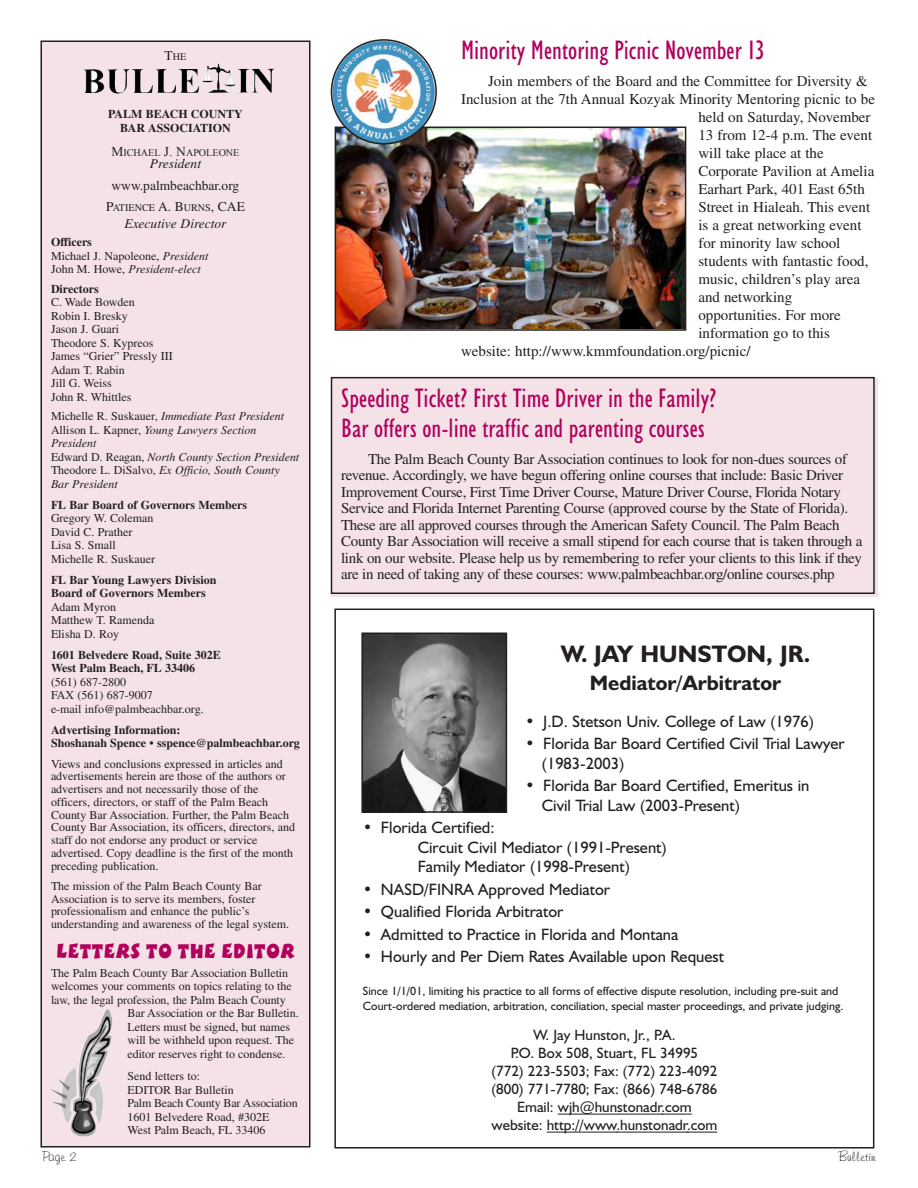
<style>
.page{position:relative;width:918px;height:1188px;background:#fff}
.page>*{position:absolute;margin:0;border:0;box-sizing:border-box;transform-origin:0 0}
.t1{font:condensed 27px/30px "Humanist 521 BT";color:#b1015c}
.t2{font:700 24px "Humanist 521 BT";color:#231f20}
.t3{font:700 21px "Humanist 521 BT";color:#231f20}
.t4{font:21px "Boink LET Plain";color:#b1015c}
.t5{font:16.5px/19.5px "Humanist 521 BT";color:#231f20}
.t6{font:15px/16.5px "Times";letter-spacing:-.02em;color:#231f20}
.t7{font:15px "Times";color:#231f20}
.t8{font:15px/18px "Humanist 521 BT";color:#231f20;text-align:center}
.t9{font:italic 13.5px "Times";color:#231f20}
.t10{font:13.5px "Times";color:#231f20}
.t11{font:13.5px "Freehand 591 BT Regular A";color:#231f20}
.t12{font:12px/13.5px "Times";color:#231f20}
.t13{font:700 12px/13.5px "Times";color:#231f20}
.t14{font:12px/14.4px "Humanist 521 BT";color:#231f20}
.t15{font:italic 12px/13.5px "Times";color:#231f20}
.t16{font:10.2px "Times";color:#231f20}
.t17{font:10.2px "Times New Roman";color:#231f20}
.s1{font-size:13.5px}
.s2{font-weight:700}
.s3{font-style:italic}
.s4{font-style:normal}
</style>
<div class="page">
<div style="left:41px;top:41px;width:269px;height:1106px;background:#f5e2e7"></div>
<div style="left:40px;top:40px;width:270px;height:1108px;border:2px solid #231f20"></div>
<img style="left:50px;top:1009px;width:62px;height:127px">
<img style="left:83px;top:63px;width:192px;height:31px">
<img style="left:338px;top:130px;width:345px;height:198px">
<div style="left:335px;top:127px;width:351px;height:204px;border:2px solid #231f20"></div>
<img style="left:331px;top:39px;width:106px;height:106px">
<hr style="left:558px;top:1114px;width:105px;height:1px;background:#231f20">
<hr style="left:662px;top:1114px;width:30px;height:1px;background:#231f20">
<hr style="left:547px;top:1132px;width:71px;height:1px;background:#231f20">
<hr style="left:616px;top:1132px;width:73px;height:1px;background:#231f20">
<hr style="left:687px;top:1132px;width:30px;height:1px;background:#231f20">
<svg style="left:330px;top:376px;width:545px;height:438px"></svg>
<p class="t16" style="left:165px;top:53px;width:23px"><span class="s1">T</span>HE</p>
<p class="t13" style="left:108px;top:107px;width:136px;line-height:14.4px;text-align:center">PALM BEACH COUNTY<br>BAR ASSOCIATION</p>
<p class="t17" style="left:112px;top:147px;width:129px"><span class="s1">M</span>ICHAEL <span class="s1">J. N</span>APOLEONE</p>
<p class="t9" style="left:150px;top:159px;width:53px">President</p>
<p class="t10" style="left:112px;top:180px;width:129px">www.palmbeachbar.org</p>
<p class="t16" style="left:106px;top:204px;width:140px"><span class="s1">P</span>ATIENCE <span class="s1">A. B</span>URNS<span class="s1">, CAE</span></p>
<p class="t9" style="left:124px;top:219px;width:104px">Executive Director</p>
<p class="t12" style="left:51px;top:237px;width:159px"><span class="s2">Officers<br></span>Michael J. Napoleone, <span class="s3">President<br></span>John M. Howe, <span class="s3">President-elect</span></p>
<p class="t13" style="left:51px;top:283px;width:49px">Directors</p>
<p class="t12" style="left:51px;top:297px;width:123px">C. Wade Bowden<br>Robin I. Bresky<br>Jason J. Guari<br>Theodore S. Kypreos<br>James “Grier” Pressly III<br>Adam T. Rabin<br>Jill G. Weiss<br>John R. Whittles</p>
<p class="t15" style="left:51px;top:411px;width:250px"><span class="s4">Michelle R. Suskauer,</span> Immediate Past President <span class="s4">Allison L. Kapner,</span> Young Lawyers Section President<br><span class="s4">Edward D. Reagan,</span> North County Section President <span class="s4">Theodore L. DiSalvo,</span> Ex Officio, South County Bar President</p>
<p class="t13" style="left:51px;top:499px;width:198px">FL Bar Board of Governors Members</p>
<p class="t12" style="left:51px;top:513px;width:106px">Gregory W. Coleman<br>David C. Prather<br>Lisa S. Small<br>Michelle R. Suskauer</p>
<p class="t13" style="left:51px;top:574px;width:167px">FL Bar Young Lawyers Division<br>Board of Governors Members</p>
<p class="t12" style="left:51px;top:601px;width:105px">Adam Myron<br>Matthew T. Ramenda<br>Elisha D. Roy</p>
<p class="t13" style="left:51px;top:649px;width:171px">1601 Belvedere Road, Suite 302E<br>West Palm Beach, FL 33406</p>
<p class="t12" style="left:51px;top:676px;width:154px">(561) 687-2800<br>FAX (561) 687-9007<br>e-mail info@palmbeachbar.org.</p>
<p class="t13" style="left:51px;top:724px;width:250px">Advertising Information:<br>Shoshanah Spence • sspence@palmbeachbar.org</p>
<p class="t12" style="left:51px;top:758px;width:246px;line-height:12.8px">Views and conclusions expressed in articles and advertisements herein are those of the authors or advertisers and not necessarily those of the officers, directors, or staff of the Palm Beach County Bar Association. Further, the Palm Beach County Bar Association, its officers, directors, and staff do not endorse any product or service advertised. Copy deadline is the first of the month preceding publication.</p>
<p class="t12" style="left:51px;top:881px;width:240px;line-height:12.8px">The mission of the Palm Beach County Bar Association is to serve its members, foster professionalism and enhance the public’s understanding and awareness of the legal system.</p>
<h3 class="t4" style="left:56px;top:938px;width:240px">LETTERS TO THE EDITOR</h3>
<p class="t12" style="left:51px;top:967px;width:239px">The Palm Beach County Bar Association Bulletin</p>
<p class="t12" style="left:51px;top:980px;width:242px">welcomes your comments on topics relating to the</p>
<p class="t12" style="left:51px;top:994px;width:236px">law, the legal profession, the Palm Beach County</p>
<p class="t12" style="left:127px;top:1007px;width:173px">Bar Association or the Bar Bulletin.</p>
<p class="t12" style="left:127px;top:1021px;width:164px">Letters must be signed, but names</p>
<p class="t12" style="left:127px;top:1034px;width:168px">will be withheld upon request. The</p>
<p class="t12" style="left:127px;top:1048px;width:159px">editor reserves right to condense.</p>
<p class="t12" style="left:127px;top:1070px;width:172px">Send letters to:<br>EDITOR Bar Bulletin<br>Palm Beach County Bar Association<br>1601 Belvedere Road, #302E<br>West Palm Beach, FL 33406</p>
<h1 class="t1" style="left:461px;top:37px;width:305px">Minority Mentoring Picnic November 13</h1>
<p class="t7" style="left:488px;top:76px;width:381px">Join members of the Board and the Committee for Diversity &amp;</p>
<p class="t7" style="left:461px;top:94px;width:415px">Inclusion at the 7th Annual Kozyak Minority Mentoring picnic to be</p>
<p class="t7" style="left:698px;top:112px;width:174px">held on Saturday, November</p>
<p class="t7" style="left:698px;top:130px;width:175px">13 from 12-4 p.m. The event</p>
<p class="t7" style="left:698px;top:148px;width:127px">will take place at the</p>
<p class="t7" style="left:698px;top:166px;width:177px">Corporate Pavilion at Amelia</p>
<p class="t7" style="left:698px;top:184px;width:168px">Earhart Park, 401 East 65th</p>
<p class="t7" style="left:698px;top:202px;width:173px">Street in Hialeah. This event</p>
<p class="t7" style="left:698px;top:220px;width:165px">is a great networking event</p>
<p class="t7" style="left:698px;top:238px;width:144px">for minority law school</p>
<p class="t7" style="left:698px;top:256px;width:172px">students with fantastic food,</p>
<p class="t7" style="left:698px;top:274px;width:163px">music, children’s play area</p>
<p class="t7" style="left:698px;top:292px;width:95px">and networking</p>
<p class="t7" style="left:698px;top:310px;width:144px">opportunities. For more</p>
<p class="t7" style="left:698px;top:328px;width:133px">information go to this</p>
<p class="t7" style="left:461px;top:346px;width:291px">website: http://www.kmmfoundation.org/picnic/</p>
<h1 class="t1" style="left:341px;top:385px;width:377px">Speeding Ticket? First Time Driver in the Family?<br>Bar offers on-line traffic and parenting courses</h1>
<p class="t6" style="left:341px;top:452px;width:523px;text-indent:27px">The Palm Beach County Bar Association continues to look for non-dues sources of revenue. Accordingly, we have begun offering online courses that include: Basic Driver Improvement Course, First Time Driver Course, Mature Driver Course, Florida Notary Service and Florida Internet Parenting Course (approved course by the State of Florida).<br>These are all approved courses through the American Safety Council. The Palm Beach County Bar Association will receive a small stipend for each course that is taken through a link on our website. Please help us by remembering to refer your clients to this link if they are in need of taking any of these courses: www.palmbeachbar.org/online courses.php</p>
<h2 class="t2" style="left:561px;top:645px;width:251px">W. JAY HUNSTON, JR.</h2>
<h3 class="t3" style="left:590px;top:675px;width:193px">Mediator/Arbitrator</h3>
<h3 class="t5" style="left:525px;top:713px;width:290px">• J.D. Stetson Univ. College of Law (1976)</h3>
<h3 class="t5" style="left:542px;top:735px;width:304px;text-indent:-17px">• Florida Bar Board Certified Civil Trial Lawyer (1983-2003)</h3>
<h3 class="t5" style="left:542px;top:777px;width:269px;text-indent:-17px">• Florida Bar Board Certified, Emeritus in<br>Civil Trial Law (2003-Present)</h3>
<h3 class="t5" style="left:418px;top:819px;width:251px;text-indent:-55px">• Florida Certified:<br>Circuit Civil Mediator (1991-Present)<br>Family Mediator (1998-Present)</h3>
<h3 class="t5" style="left:363px;top:881px;width:249px">• NASD/FINRA Approved Mediator</h3>
<h3 class="t5" style="left:363px;top:903px;width:202px">• Qualified Florida Arbitrator</h3>
<h3 class="t5" style="left:363px;top:926px;width:317px">• Admitted to Practice in Florida and Montana</h3>
<h3 class="t5" style="left:363px;top:948px;width:363px">• Hourly and Per Diem Rates Available upon Request</h3>
<p class="t14" style="left:363px;top:985px;width:482px">Since 1/1/01, limiting his practice to all forms of effective dispute resolution, including pre-suit and<br>Court-ordered mediation, arbitration, conciliation, special master proceedings, and private judging.</p>
<p class="t8" style="left:492px;top:1028px;width:227px">W. Jay Hunston, Jr., P.A.<br>P.O. Box 508, Stuart, FL 34995<br>(772) 223-5503; Fax: (772) 223-4092 (800) 771-7780; Fax: (866) 748-6786<br>Email: wjh@hunstonadr.com website: http://www.hunstonadr.com</p>
<p class="t11" style="left:42px;top:1151px;width:36px">Page 2</p>
<p class="t11" style="left:838px;top:1151px;width:39px">Bulletin</p>
</div>
